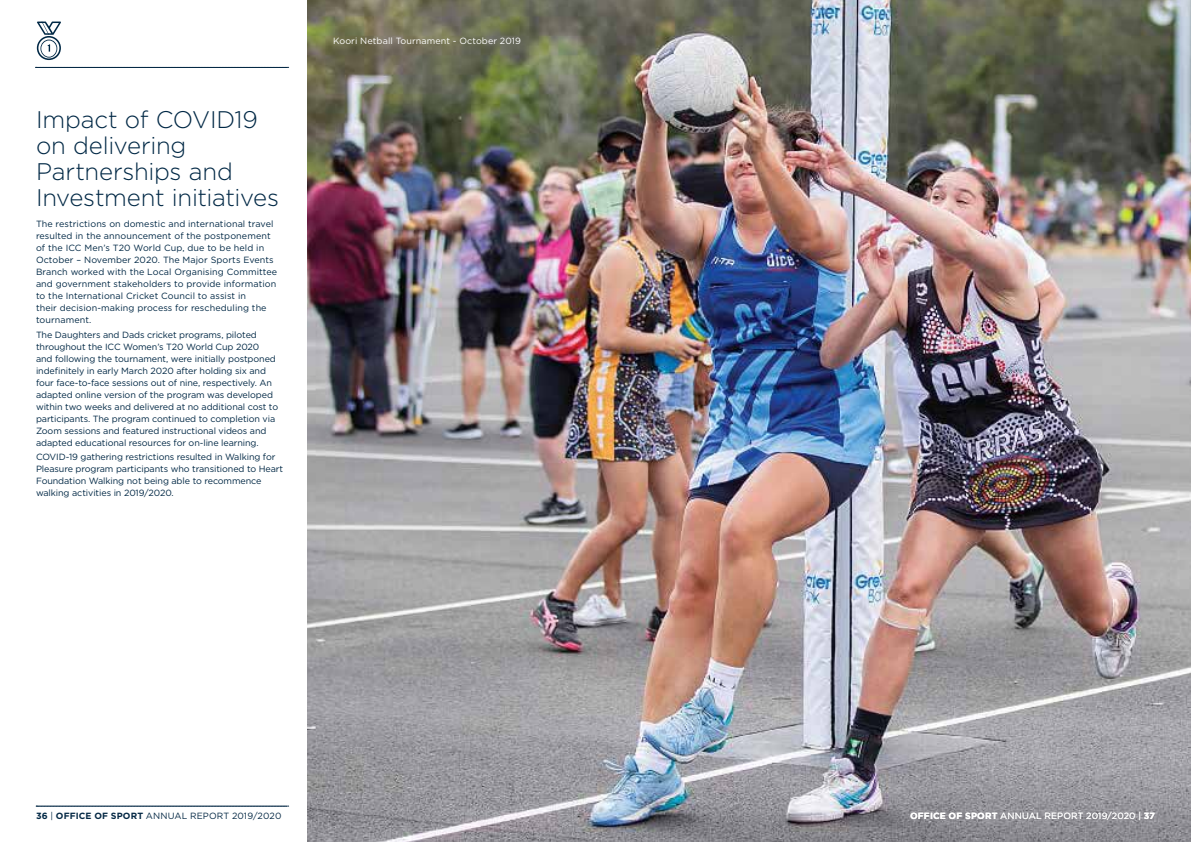
<style>
.page{position:relative;width:1191px;height:842px;background:#fff}
.page>*{position:absolute;margin:0;border:0;box-sizing:border-box;transform-origin:0 0}
.t1{font:300 24px/26px "Gotham HTF";letter-spacing:-.01em;color:#002845}
.t2{font:9px/12px "Gotham HTF";letter-spacing:-.01em;color:#002845}
.t3{font:9px/12px "Gotham HTF";letter-spacing:.01em;color:#002845}
.t4{font:9px "Gotham HTF";letter-spacing:.01em;color:#fff}
.t5{font:9px "Gotham HTF";letter-spacing:.01em;color:#052945}
.s1{font-weight:700;color:#002845}
.s2{color:#002845}
.s3{font-weight:700}
</style>
<div class="page">
<img style="left:308px;top:0;width:883px;height:842px">
<svg style="left:35px;top:67px;width:254px;height:1px"></svg>
<svg style="left:36px;top:806px;width:253px;height:1px"></svg>
<svg style="left:37px;top:22px;width:24px;height:38px"></svg>
<h1 class="t1" style="left:36px;top:106px;width:244px">Impact of COVID19 on delivering<br>Partnerships and<br>Investment initiatives</h1>
<p class="t3" style="left:36px;top:217px;width:243px">The restrictions on domestic and international travel resulted in the announcement of the postponement of the ICC Men’s T20 World Cup, due to be held in October – November 2020. The Major Sports Events Branch worked with the Local Organising Committee and government stakeholders to provide information to the International Cricket Council to assist in<br>their decision-making process for rescheduling the tournament.</p>
<p class="t2" style="left:36px;top:328px;width:244px">The Daughters and Dads cricket programs, piloted throughout the ICC Women’s T20 World Cup 2020 and following the tournament, were initially postponed indefinitely in early March 2020 after holding six and four face-to-face sessions out of nine, respectively. An adapted online version of the program was developed within two weeks and delivered at no additional cost to participants. The program continued to completion via Zoom sessions and featured instructional videos and adapted educational resources for on-line learning.</p>
<p class="t2" style="left:36px;top:451px;width:249px">COVID-19 gathering restrictions resulted in Walking for Pleasure program participants who transitioned to Heart Foundation Walking not being able to recommence walking activities in 2019/2020.</p>
<p class="t4" style="left:333px;top:36px;width:189px">Koori Netball Tournament - October 2019</p>
<p class="t5" style="left:36px;top:811px;width:247px"><span class="s1">36</span> <span class="s2">|</span> <span class="s3">OFFICE OF SPORT</span> ANNUAL REPORT 2019/2020</p>
<p class="t4" style="left:910px;top:811px;width:246px"><span class="s3">OFFICE OF SPORT</span> ANNUAL REPORT 2019/2020 | <span class="s3">37</span></p>
</div>
